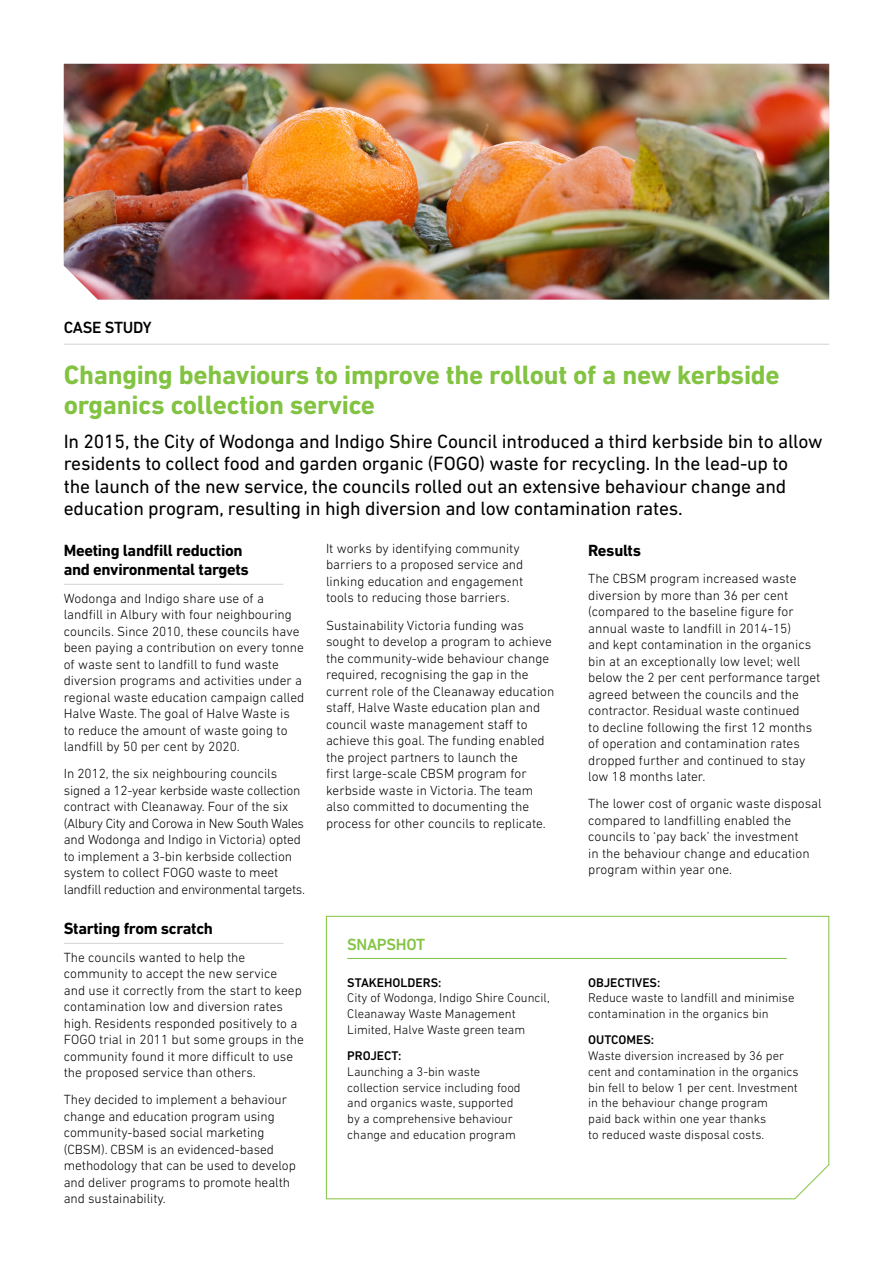
<style>
.page{position:relative;width:893px;height:1263px;background:#fff}
.page>*{position:absolute;margin:0;border:0;box-sizing:border-box;transform-origin:0 0}
.Heading_1{font:700 27px/30px "DIN Next LT Pro";letter-spacing:-.01em;color:#82c341}
.Heading_2{font:19.5px/22.5px "DIN Next LT Pro";letter-spacing:-.01em;color:#000}
.Heading_3{font:700 16.5px/19.5px "DIN Next LT Pro";letter-spacing:-.02em;color:#000}
.Case_Study{font:500 16.5px "DIN Next LT Pro";letter-spacing:-.02em;color:#000}
.Snapshot_Head{font:500 16.5px "DIN Next LT Pro";letter-spacing:-.02em;color:#82c341}
.Body_Copy{font:700 16.5px "DIN Next LT Pro";letter-spacing:-.02em;color:#000}
.Body_Copy-2{font:300 13.5px/16.5px "DIN Next LT Pro";color:#000}
.Body_Copy_Sm{font:300 12.75px/15.8px "DIN Next LT Pro";color:#000}
.Snapshot_Head_2{font:500 12.75px "DIN Next LT Pro";color:#000}
</style>
<div class="page">
<hr style="left:64px;top:344px;width:765px;height:1px;background:#d1d3d4">
<hr style="left:64px;top:584px;width:219px;height:1px;background:#d1d3d4">
<hr style="left:64px;top:943px;width:219px;height:1px;background:#d1d3d4">
<svg style="left:326px;top:915px;width:504px;height:284px"></svg>
<hr style="left:347px;top:958px;width:440px;height:1px;background:#82c341">
<img style="left:64px;top:64px;width:765px;height:236px">
<p class="Case_Study" style="left:64px;top:318px;width:89px">CASE STUDY</p>
<p class="Heading_1" style="left:64px;top:360px;width:717px">Changing behaviours to improve the rollout of a new kerbside organics collection service</p>
<p class="Heading_2" style="left:64px;top:429px;width:760px">In 2015, the City of Wodonga and Indigo Shire Council introduced a third kerbside bin to allow residents to collect food and garden organic (FOGO) waste for recycling. In the lead-up to<br>the launch of the new service, the councils rolled out an extensive behaviour change and education program, resulting in high diversion and low contamination rates.</p>
<p class="Heading_3" style="left:64px;top:540px;width:187px">Meeting landfill reduction and environmental targets</p>
<p class="Body_Copy-2" style="left:64px;top:589px;width:242px">Wodonga and Indigo share use of a landfill in Albury with four neighbouring councils. Since 2010, these councils have been paying a contribution on every tonne of waste sent to landfill to fund waste diversion programs and activities under a regional waste education campaign called Halve Waste. The goal of Halve Waste is to reduce the amount of waste going to landfill by 50 per cent by 2020.</p>
<p class="Body_Copy-2" style="left:64px;top:765px;width:243px">In 2012, the six neighbouring councils signed a 12-year kerbside waste collection contract with Cleanaway. Four of the six (Albury City and Corowa in New South Wales and Wodonga and Indigo in Victoria) opted to implement a 3-bin kerbside collection system to collect FOGO waste to meet landfill reduction and environmental targets.</p>
<p class="Heading_3" style="left:64px;top:919px;width:151px">Starting from scratch</p>
<p class="Body_Copy-2" style="left:64px;top:948px;width:242px">The councils wanted to help the community to accept the new service<br>and use it correctly from the start to keep contamination low and diversion rates high. Residents responded positively to a FOGO trial in 2011 but some groups in the community found it more difficult to use the proposed service than others.</p>
<p class="Body_Copy-2" style="left:64px;top:1091px;width:234px">They decided to implement a behaviour change and education program using community-based social marketing (CBSM). CBSM is an evidenced-based methodology that can be used to develop and deliver programs to promote health and sustainability.</p>
<p class="Body_Copy-2" style="left:326px;top:540px;width:199px">It works by identifying community barriers to a proposed service and linking education and engagement tools to reducing those barriers.</p>
<p class="Body_Copy-2" style="left:326px;top:616px;width:230px">Sustainability Victoria funding was sought to develop a program to achieve the community-wide behaviour change required, recognising the gap in the current role of the Cleanaway education staff, Halve Waste education plan and council waste management staff to achieve this goal. The funding enabled the project partners to launch the<br>first large‑scale CBSM program for kerbside waste in Victoria. The team also committed to documenting the process for other councils to replicate.</p>
<p class="Body_Copy" style="left:588px;top:541px;width:54px">Results</p>
<p class="Body_Copy-2" style="left:588px;top:570px;width:234px">The CBSM program increased waste diversion by more than 36 per cent (compared to the baseline figure for annual waste to landfill in 2014-15)<br>and kept contamination in the organics bin at an exceptionally low level; well below the 2 per cent performance target agreed between the councils and the contractor. Residual waste continued<br>to decline following the first 12 months of operation and contamination rates dropped further and continued to stay low 18 months later.</p>
<p class="Body_Copy-2" style="left:588px;top:795px;width:235px">The lower cost of organic waste disposal compared to landfilling enabled the councils to ‘pay back’ the investment<br>in the behaviour change and education program within year one.</p>
<p class="Snapshot_Head" style="left:347px;top:934px;width:79px">SNAPSHOT</p>
<p class="Snapshot_Head_2" style="left:347px;top:975px;width:96px">STAKEHOLDERS:</p>
<p class="Body_Copy_Sm" style="left:347px;top:990px;width:204px">City of Wodonga, Indigo Shire Council,<br>Cleanaway Waste Management<br>Limited, Halve Waste green team</p>
<p class="Snapshot_Head_2" style="left:347px;top:1048px;width:56px">PROJECT:</p>
<p class="Body_Copy_Sm" style="left:347px;top:1063px;width:175px">Launching a 3-bin waste collection service including food and organics waste, supported by a comprehensive behaviour change and education program</p>
<p class="Snapshot_Head_2" style="left:588px;top:975px;width:74px">OBJECTIVES:</p>
<p class="Body_Copy_Sm" style="left:588px;top:990px;width:208px">Reduce waste to landfill and minimise contamination in the organics bin</p>
<p class="Snapshot_Head_2" style="left:588px;top:1033px;width:68px">OUTCOMES:</p>
<p class="Body_Copy_Sm" style="left:588px;top:1048px;width:212px">Waste diversion increased by 36 per cent and contamination in the organics bin fell to below 1 per cent. Investment in the behaviour change program<br>paid back within one year thanks<br>to reduced waste disposal costs.</p>
</div>
